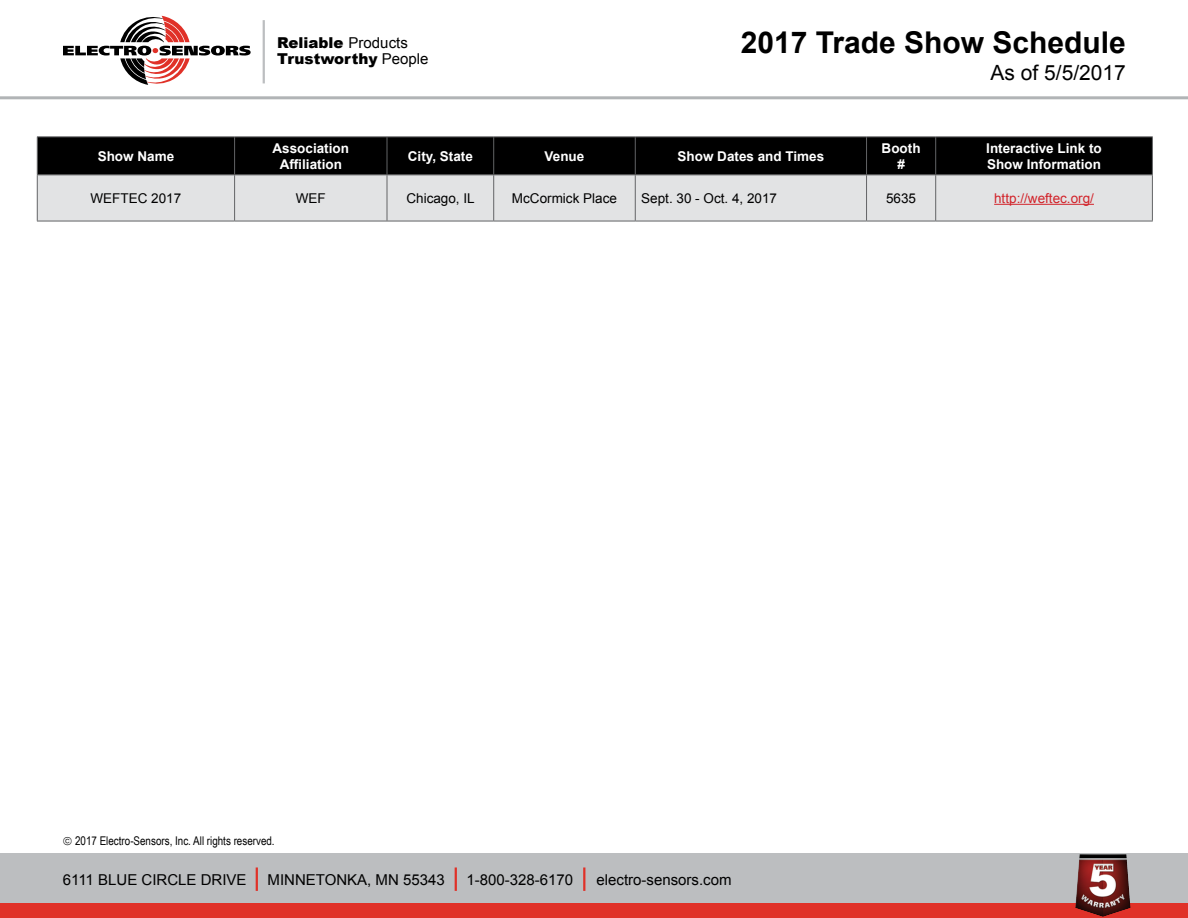
<style>
.page{position:relative;width:1188px;height:918px;background:#fff}
.page>*{position:absolute;margin:0;border:0;box-sizing:border-box;transform-origin:0 0}
.t1{font:700 30px "Arial";color:#000}
.t2{font:21px "Arial";color:#000}
.t3{font:15px "Arial";color:#000}
.t4{font:900 15px/16.5px "Arial";color:#000}
.t5{font:700 13.5px/16.2px "Arial";color:#fff;text-align:center}
.t6{font:13.5px "Arial";color:#000}
.t7{font:13.5px "Arial";color:#d2232a}
.t8{font:12px "Arial Narrow";color:#000}
.s1{font-weight:400}
</style>
<div class="page">
<div style="left:0;top:900px;width:1188px;height:18px;background:#e03128"></div>
<div style="left:0;top:854px;width:1188px;height:49px;background:#bcbec0"></div>
<svg style="left:63px;top:16px;width:188px;height:69px"></svg>
<hr style="left:263px;top:20px;width:2px;height:63px;background:#bcbec0">
<hr style="left:256px;top:867px;width:2px;height:24px;background:#e03128">
<hr style="left:455px;top:867px;width:2px;height:24px;background:#e03128">
<hr style="left:583px;top:867px;width:2px;height:24px;background:#e03128">
<svg style="left:1059px;top:853px;width:88px;height:64px"></svg>
<hr style="left:0;top:96px;width:1188px;height:3px;background:#b1b4b6">
<div style="left:38px;top:137px;width:1114px;height:38px;background:#000"></div>
<div style="left:38px;top:176px;width:1114px;height:45px;background:#e2e3e4"></div>
<hr style="left:37px;top:136px;width:198px;height:1px;background:#636466">
<hr style="left:37px;top:137px;width:1px;height:38px;background:#636466">
<hr style="left:235px;top:136px;width:152px;height:1px;background:#636466">
<hr style="left:234px;top:137px;width:1px;height:38px;background:#636466">
<hr style="left:387px;top:136px;width:107px;height:1px;background:#636466">
<hr style="left:387px;top:137px;width:1px;height:38px;background:#636466">
<hr style="left:494px;top:136px;width:141px;height:1px;background:#636466">
<hr style="left:493px;top:137px;width:1px;height:38px;background:#636466">
<hr style="left:635px;top:136px;width:232px;height:1px;background:#636466">
<hr style="left:635px;top:137px;width:1px;height:38px;background:#636466">
<hr style="left:867px;top:136px;width:69px;height:1px;background:#636466">
<hr style="left:866px;top:137px;width:1px;height:38px;background:#636466">
<hr style="left:936px;top:136px;width:217px;height:1px;background:#636466">
<hr style="left:935px;top:137px;width:1px;height:38px;background:#636466">
<hr style="left:1152px;top:137px;width:1px;height:38px;background:#636466">
<hr style="left:37px;top:175px;width:198px;height:1px;background:#636466">
<hr style="left:37px;top:175px;width:1px;height:46px;background:#636466">
<hr style="left:235px;top:175px;width:152px;height:1px;background:#636466">
<hr style="left:234px;top:175px;width:1px;height:46px;background:#636466">
<hr style="left:387px;top:175px;width:107px;height:1px;background:#636466">
<hr style="left:387px;top:175px;width:1px;height:46px;background:#636466">
<hr style="left:494px;top:175px;width:141px;height:1px;background:#636466">
<hr style="left:493px;top:175px;width:1px;height:46px;background:#636466">
<hr style="left:635px;top:175px;width:232px;height:1px;background:#636466">
<hr style="left:635px;top:175px;width:1px;height:46px;background:#636466">
<hr style="left:867px;top:175px;width:69px;height:1px;background:#636466">
<hr style="left:866px;top:175px;width:1px;height:46px;background:#636466">
<hr style="left:936px;top:175px;width:217px;height:1px;background:#636466">
<hr style="left:935px;top:175px;width:1px;height:46px;background:#636466">
<hr style="left:1152px;top:175px;width:1px;height:46px;background:#636466">
<hr style="left:37px;top:221px;width:198px;height:1px;background:#636466">
<hr style="left:235px;top:221px;width:152px;height:1px;background:#636466">
<hr style="left:387px;top:221px;width:107px;height:1px;background:#636466">
<hr style="left:494px;top:221px;width:141px;height:1px;background:#636466">
<hr style="left:635px;top:221px;width:232px;height:1px;background:#636466">
<hr style="left:867px;top:221px;width:69px;height:1px;background:#636466">
<hr style="left:936px;top:221px;width:217px;height:1px;background:#636466">
<hr style="left:994px;top:204px;width:100px;height:1px;background:#d2232a">
<p class="t4" style="left:277px;top:34px;width:153px">Reliable <span class="s1">Products<br></span>Trustworthy <span class="s1">People</span></p>
<h1 class="t1" style="left:741px;top:23px;width:387px">2017 Trade Show Schedule</h1>
<h2 class="t2" style="left:990px;top:59px;width:137px">As of 5/5/2017</h2>
<p class="t5" style="left:98px;top:148px;width:78px">Show Name</p>
<p class="t5" style="left:273px;top:140px;width:78px">Association<br>Affiliation</p>
<p class="t5" style="left:408px;top:148px;width:67px">City, State</p>
<p class="t5" style="left:545px;top:148px;width:41px">Venue</p>
<p class="t5" style="left:678px;top:148px;width:148px">Show Dates and Times</p>
<p class="t5" style="left:882px;top:140px;width:40px">Booth #</p>
<p class="t5" style="left:986px;top:140px;width:117px;text-align:left">Interactive Link to<br>Show Information</p>
<p class="t6" style="left:91px;top:189px;width:92px">WEFTEC 2017</p>
<p class="t6" style="left:296px;top:189px;width:31px">WEF</p>
<p class="t6" style="left:406px;top:189px;width:70px">Chicago, IL</p>
<p class="t6" style="left:512px;top:189px;width:107px">McCormick Place</p>
<p class="t6" style="left:641px;top:189px;width:137px">Sept. 30 - Oct. 4, 2017</p>
<p class="t6" style="left:886px;top:189px;width:32px">5635</p>
<p class="t7" style="left:994px;top:189px;width:101px">http://weftec.org/</p>
<p class="t8" style="left:75px;top:832px;width:201px">2017 Electro-Sensors, Inc. All rights reserved.</p>
<p class="t3" style="left:63px;top:870px;width:185px">6111 BLUE CIRCLE DRIVE</p>
<p class="t3" style="left:268px;top:870px;width:179px">MINNETONKA, MN 55343</p>
<p class="t3" style="left:467px;top:870px;width:108px">1-800-328-6170</p>
<p class="t3" style="left:597px;top:870px;width:137px">electro-sensors.com</p>
</div>
